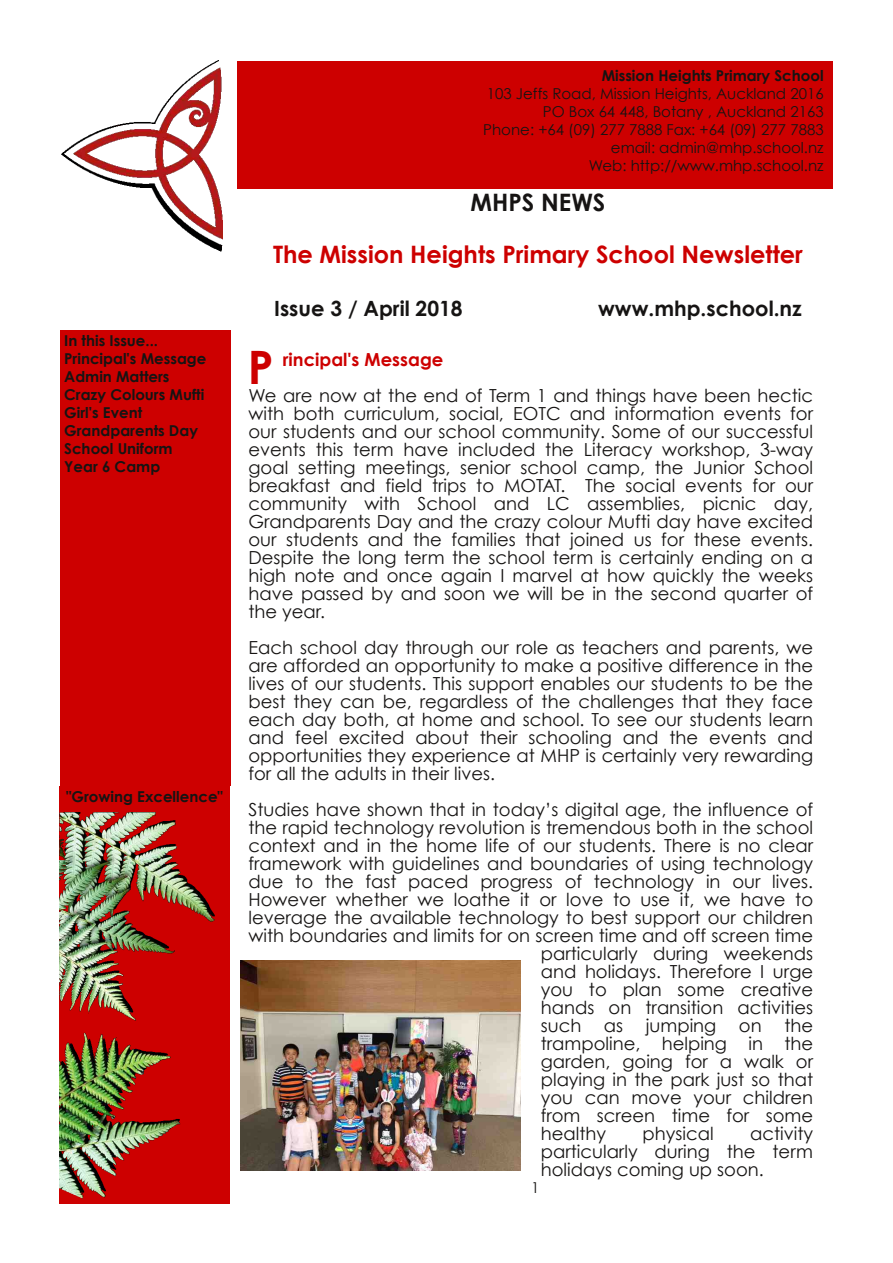
<style>
.page{position:relative;width:893px;height:1263px;background:#fff}
.page>*{position:absolute;margin:0;border:0;box-sizing:border-box;transform-origin:0 0}
.t1{font:700 46.05px "Century Gothic";color:#cd0000}
.t2{font:700 24px "Century Gothic";color:#cd0000}
.t3{font:700 24px "Century Gothic";color:#161413}
.t4{font:700 21px "Century Gothic";color:#161413}
.t5{font:18px/18px "Century Gothic";color:#161413;text-align:justify}
.t6{font:700 18px "Century Gothic";color:#cd0000}
.t7{font:15px/18px "Century Gothic";color:#161413;text-align:right}
.t8{font:700 15px/18px "Century Gothic";color:#161413}
</style>
<div class="page">
<img style="left:60px;top:812px;width:168px;height:391px">
<div style="left:60px;top:787px;width:170px;height:25px;background:#cd0000"></div>
<div style="left:60px;top:330px;width:170px;height:455px;background:#cd0000"></div>
<div style="left:237px;top:62px;width:595px;height:127px;background:#cd0000"></div>
<img style="left:61px;top:60px;width:161px;height:191px">
<img style="left:240px;top:960px;width:280px;height:210px">
<p class="t8" style="left:64px;top:331px;width:144px">In this Issue...<br>Principal's Message<br>Admin Matters<br>Crazy Colours Mufti<br>Girl's Event<br>Grandparents Day<br>School Uniform<br>Year 6 Camp</p>
<p class="t8" style="left:66px;top:787px;width:158px">"Growing Excellence"</p>
<p class="t8" style="left:602px;top:66px;width:223px">Mission Heights Primary School</p>
<p class="t7" style="left:483px;top:84px;width:342px">103 Jeffs Road, Mission Heights, Auckland 2016<br>PO Box 64 448, Botany , Auckland 2163<br>Phone: +64 (09) 277 7888 Fax: +64 (09) 277 7883 email: admin@mhp.school.nz<br>Web: http://www.mhp.school.nz</p>
<h2 class="t3" style="left:471px;top:187px;width:136px">MHPS NEWS</h2>
<h2 class="t2" style="left:273px;top:239px;width:531px">The Mission Heights Primary School Newsletter</h2>
<p class="t4" style="left:274px;top:295px;width:190px">Issue 3 / April 2018</p>
<p class="t4" style="left:598px;top:295px;width:205px">www.mhp.school.nz</p>
<h1 class="t1" style="left:248px;top:338px;width:27px">P</h1>
<p class="t6" style="left:283px;top:348px;width:162px">rincipal's Message</p>
<p class="t5" style="left:249px;top:386px;width:566px">We are now at the end of Term 1 and things have been hectic with both curriculum, social, EOTC and information events for our students and our school community. Some of our successful events this term have included the Literacy workshop, 3-way goal setting meetings, senior school camp, the Junior School breakfast and field trips to MOTAT. The social events for our community with School and LC assemblies, picnic day, Grandparents Day and the crazy colour Mufti day have excited our students and the families that joined us for these events.<br>Despite the long term the school term is certainly ending on a high note and once again I marvel at how quickly the weeks have passed by and soon we will be in the second quarter of the year.</p>
<p class="t5" style="left:249px;top:638px;width:566px">Each school day through our role as teachers and parents, we are afforded an opportunity to make a positive difference in the lives of our students. This support enables our students to be the best they can be, regardless of the challenges that they face each day both, at home and school. To see our students learn and feel excited about their schooling and the events and opportunities they experience at MHP is certainly very rewarding for all the adults in their lives.</p>
<p class="t5" style="left:249px;top:800px;width:566px">Studies have shown that in today’s digital age, the influence of</p>
<p class="t5" style="left:249px;top:818px;width:566px">the rapid technology revolution is tremendous both in the school</p>
<p class="t5" style="left:249px;top:836px;width:566px">context and in the home life of our students. There is no clear</p>
<p class="t5" style="left:249px;top:854px;width:566px">framework with guidelines and boundaries of using technology</p>
<p class="t5" style="left:249px;top:872px;width:566px">due to the fast paced progress of technology in our lives.</p>
<p class="t5" style="left:249px;top:890px;width:566px">However whether we loathe it or love to use it, we have to</p>
<p class="t5" style="left:249px;top:908px;width:566px">leverage the available technology to best support our children</p>
<p class="t5" style="left:249px;top:926px;width:566px">with boundaries and limits for on screen time and off screen time</p>
<p class="t5" style="left:541px;top:944px;width:274px">particularly during weekends</p>
<p class="t5" style="left:541px;top:962px;width:274px">and holidays. Therefore I urge</p>
<p class="t5" style="left:541px;top:980px;width:274px">you to plan some creative</p>
<p class="t5" style="left:541px;top:998px;width:274px">hands on transition activities</p>
<p class="t5" style="left:541px;top:1016px;width:42px">such</p>
<p class="t5" style="left:604px;top:1016px;width:21px">as</p>
<p class="t5" style="left:646px;top:1016px;width:72px">jumping</p>
<p class="t5" style="left:739px;top:1016px;width:24px">on</p>
<p class="t5" style="left:541px;top:1016px;width:274px;text-indent:244px">the trampoline, helping in the garden, going for a walk or playing in the park just so that you can move your children from screen time for some healthy</p>
<p class="t5" style="left:541px;top:1124px;width:274px;text-indent:209px">activity particularly during the term holidays coming up soon.</p>
<p class="t5" style="left:643px;top:1124px;width:73px">physical</p>
<p class="t7" style="left:531px;top:1178px;width:10px">1</p>
</div>
